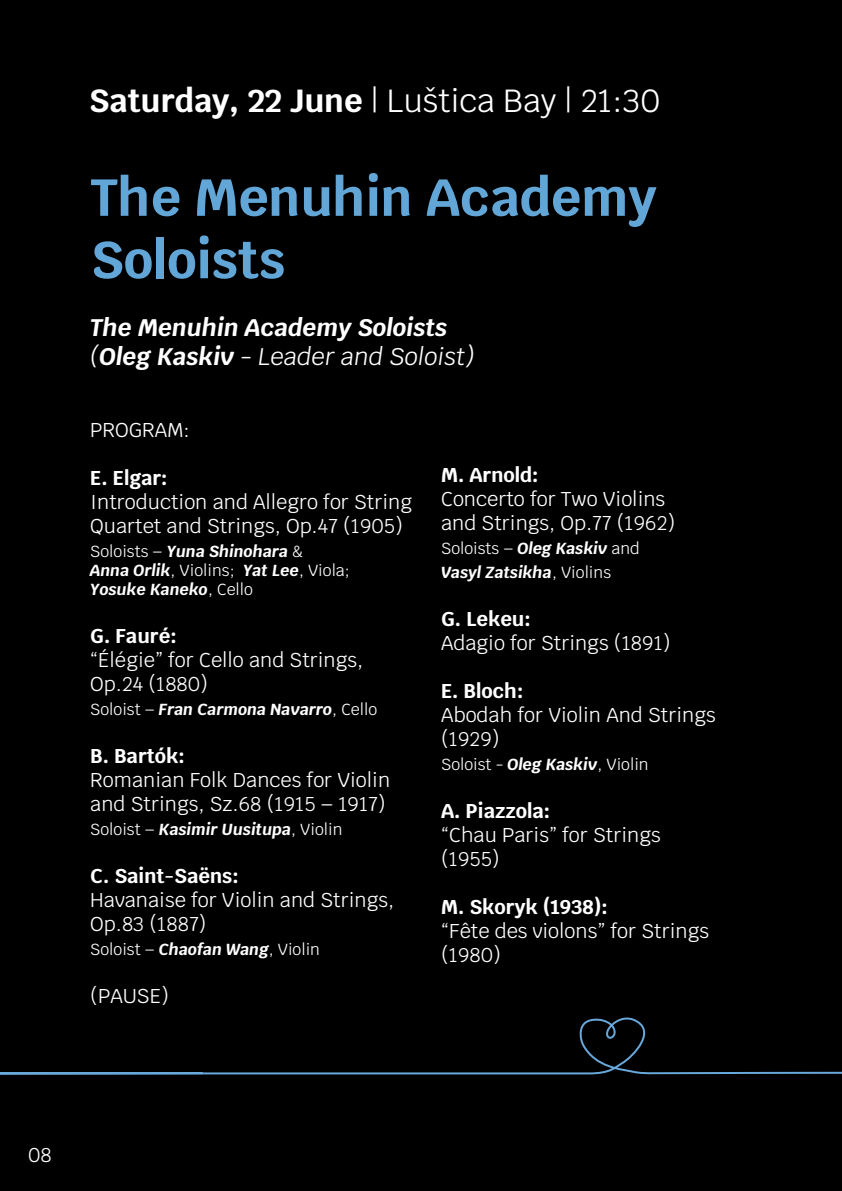
<style>
.page{position:relative;width:842px;height:1191px;background:#000}
.page>*{position:absolute;margin:0;border:0;box-sizing:border-box;transform-origin:0 0}
.t1{font:700 52px/62.4px "Krub";color:#61a6d6}
.t2{font:32px "Krub";color:#fff}
.t3{font:italic 700 24px/28.8px "Krub";color:#fff}
.t4{font:20px/24px "Krub";color:#fff}
.t5{font:700 20px "Krub";color:#fff}
.t6{font:italic 700 16px/19.2px "Krub";color:#fff}
.t7{font:16px "Krub";color:#fff}
.s1{font-weight:700}
.s2{font-weight:400}
.s3{font-weight:400;font-style:normal}
.s4{font-weight:700;font-style:italic}
</style>
<div class="page">
<svg style="left:0;top:1017px;width:842px;height:58px"></svg>
<h2 class="t2" style="left:89px;top:74px;width:573px"><span class="s1">Saturday, 22 June</span> | Luštica Bay | 21:30</h2>
<h1 class="t1" style="left:90px;top:167px;width:567px">The Menuhin Academy<br>Soloists</h1>
<p class="t3" style="left:90px;top:313px;width:386px">The Menuhin Academy Soloists <span class="s2">(</span>Oleg Kaskiv <span class="s2">- Leader and Soloist)</span></p>
<p class="t4" style="left:90px;top:418px;width:101px">PROGRAM:</p>
<p class="t5" style="left:90px;top:466px;width:79px">E. Elgar:</p>
<p class="t4" style="left:90px;top:490px;width:323px">Introduction and Allegro for String<br>Quartet and Strings, Op.47 (1905)</p>
<p class="t6" style="left:90px;top:542px;width:261px"><span class="s3">Soloists –</span> Yuna Shinohara <span class="s3">&amp;<br></span>Anna Orlik<span class="s3">, Violins;</span> Yat Lee<span class="s3">, Viola;<br></span>Yosuke Kaneko<span class="s3">, Cello</span></p>
<p class="t5" style="left:90px;top:624px;width:88px">G. Fauré:</p>
<p class="t4" style="left:90px;top:648px;width:275px">“Élégie” for Cello and Strings,<br>Op.24 (1880)</p>
<p class="t6" style="left:90px;top:700px;width:288px"><span class="s3">Soloist –</span> Fran Carmona Navarro<span class="s3">, Cello</span></p>
<p class="t5" style="left:90px;top:744px;width:96px">B. Bartók:</p>
<p class="t4" style="left:90px;top:768px;width:301px">Romanian Folk Dances for Violin and Strings, Sz.68 (1915 – 1917)</p>
<p class="t7" style="left:90px;top:816px;width:254px">Soloist – <span class="s4">Kasimir Uusitupa</span>, Violin</p>
<p class="t5" style="left:90px;top:864px;width:150px">C. Saint-Saëns:</p>
<p class="t4" style="left:90px;top:888px;width:305px">Havanaise for Violin and Strings,<br>Op.83 (1887)</p>
<p class="t7" style="left:90px;top:936px;width:231px">Soloist – <span class="s4">Chaofan Wang</span>, Violin</p>
<p class="t4" style="left:90px;top:984px;width:80px">(PAUSE)</p>
<p class="t5" style="left:441px;top:463px;width:99px">M. Arnold:</p>
<p class="t4" style="left:441px;top:487px;width:236px">Concerto for Two Violins and Strings, Op.77 (1962)</p>
<p class="t6" style="left:441px;top:536px;width:200px;line-height:24px"><span class="s3">Soloists –</span> Oleg Kaskiv <span class="s3">and<br></span>Vasyl Zatsikha<span class="s3">, Violins</span></p>
<p class="t5" style="left:441px;top:607px;width:91px">G. Lekeu:</p>
<p class="t4" style="left:441px;top:631px;width:231px">Adagio for Strings (1891)</p>
<p class="t5" style="left:441px;top:679px;width:84px">E. Bloch:</p>
<p class="t4" style="left:441px;top:703px;width:276px">Abodah for Violin And Strings (1929)</p>
<p class="t7" style="left:441px;top:751px;width:209px">Soloist - <span class="s4">Oleg Kaskiv</span>, Violin</p>
<p class="t5" style="left:441px;top:799px;width:111px">A. Piazzola:</p>
<p class="t4" style="left:441px;top:823px;width:221px">“Chau Paris” for Strings (1955)</p>
<p class="t5" style="left:441px;top:895px;width:168px">M. Skoryk (1938):</p>
<p class="t4" style="left:441px;top:919px;width:269px">“Fête des violons” for Strings (1980)</p>
<p class="t4" style="left:28px;top:1143px;width:25px">08</p>
</div>
